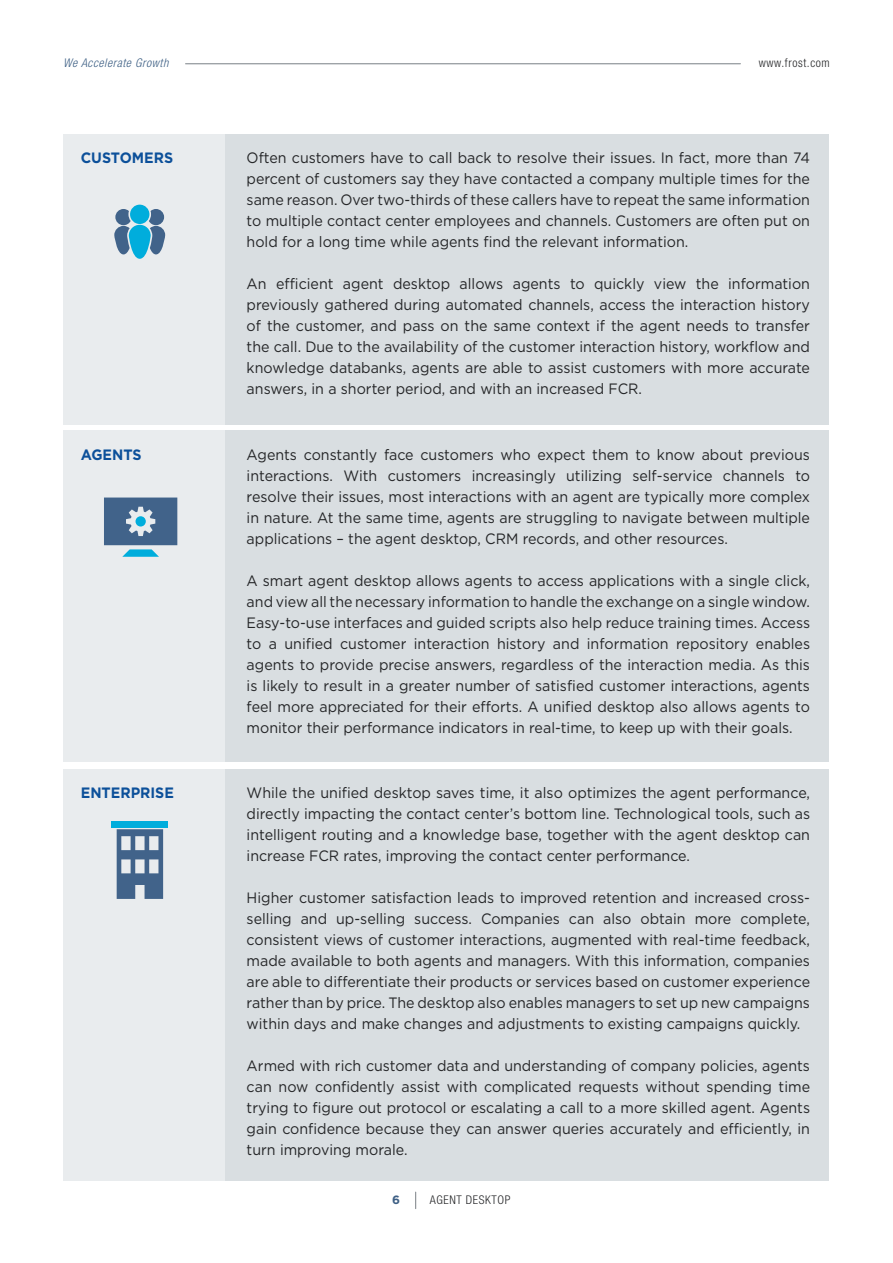
<style>
.page{position:relative;width:893px;height:1263px;background:#fff}
.page>*{position:absolute;margin:0;border:0;box-sizing:border-box;transform-origin:0 0}
.t1{font:15px/21px "Gotham";color:#242527;text-align:justify;scale:.95 1}
.t2{font:700 15px "Gotham";color:#0c509a;scale:.95 1}
.t3{font:300 condensed 12px "Helvetica Neue LT Std";letter-spacing:.05em;color:#242527}
.t4{font:italic 300 condensed 12px "Helvetica Neue LT Std";color:#3e6085}
.t5{font:700 12px "Gotham";color:#3e6085}
</style>
<div class="page">
<svg style="left:415px;top:1192px;width:1px;height:17px"></svg>
<hr style="left:186px;top:63px;width:554px;height:1px;background:#797f85">
<div style="left:64px;top:135px;width:765px;height:290px;background:#e9ecee"></div>
<div style="left:225px;top:135px;width:604px;height:290px;background:#d9dee1"></div>
<div style="left:64px;top:769px;width:765px;height:412px;background:#e9ecee"></div>
<div style="left:225px;top:769px;width:604px;height:412px;background:#d9dee1"></div>
<div style="left:64px;top:431px;width:765px;height:331px;background:#e9ecee"></div>
<div style="left:225px;top:431px;width:604px;height:331px;background:#d9dee1"></div>
<svg style="left:114px;top:209px;width:17px;height:45px"></svg>
<svg style="left:149px;top:209px;width:16px;height:45px"></svg>
<svg style="left:129px;top:225px;width:22px;height:34px"></svg>
<div style="left:130px;top:205px;width:19px;height:19px;background:#00addc;border-radius:50%"></div>
<svg style="left:104px;top:497px;width:73px;height:60px"></svg>
<svg style="left:117px;top:829px;width:46px;height:70px"></svg>
<div style="left:111px;top:821px;width:57px;height:7px;background:#00addc"></div>
<p class="t4" style="left:63px;top:56px;width:110px">We Accelerate Growth</p>
<p class="t3" style="left:759px;top:56px;width:72px">www.frost.com</p>
<p class="t2" style="left:81px;top:149px;width:99px">CUSTOMERS</p>
<p class="t1" style="left:247px;top:147px;width:595px">Often customers have to call back to resolve their issues. In fact, more than 74 percent of customers say they have contacted a company multiple times for the same reason. Over two-thirds of these callers have to repeat the same information to multiple contact center employees and channels. Customers are often put on hold for a long time while agents find the relevant information.</p>
<p class="t1" style="left:247px;top:273px;width:595px">An efficient agent desktop allows agents to quickly view the information previously gathered during automated channels, access the interaction history of the customer, and pass on the same context if the agent needs to transfer the call. Due to the availability of the customer interaction history, workflow and knowledge databanks, agents are able to assist customers with more accurate answers, in a shorter period, and with an increased FCR.</p>
<p class="t2" style="left:81px;top:446px;width:65px">AGENTS</p>
<p class="t1" style="left:247px;top:443px;width:595px">Agents constantly face customers who expect them to know about previous interactions. With customers increasingly utilizing self-service channels to resolve their issues, most interactions with an agent are typically more complex in nature. At the same time, agents are struggling to navigate between multiple applications – the agent desktop, CRM records, and other resources.</p>
<p class="t1" style="left:247px;top:569px;width:595px">A smart agent desktop allows agents to access applications with a single click, and view all the necessary information to handle the exchange on a single window.<br>Easy-to-use interfaces and guided scripts also help reduce training times. Access to a unified customer interaction history and information repository enables agents to provide precise answers, regardless of the interaction media. As this is likely to result in a greater number of satisfied customer interactions, agents feel more appreciated for their efforts. A unified desktop also allows agents to monitor their performance indicators in real-time, to keep up with their goals.</p>
<p class="t2" style="left:81px;top:784px;width:100px">ENTERPRISE</p>
<p class="t1" style="left:247px;top:782px;width:595px">While the unified desktop saves time, it also optimizes the agent performance, directly impacting the contact center’s bottom line. Technological tools, such as intelligent routing and a knowledge base, together with the agent desktop can increase FCR rates, improving the contact center performance.</p>
<p class="t1" style="left:247px;top:887px;width:595px">Higher customer satisfaction leads to improved retention and increased cross&shy;selling and up-selling success. Companies can also obtain more complete, consistent views of customer interactions, augmented with real-time feedback, made available to both agents and managers. With this information, companies are able to differentiate their products or services based on customer experience rather than by price. The desktop also enables managers to set up new campaigns within days and make changes and adjustments to existing campaigns quickly.</p>
<p class="t1" style="left:247px;top:1055px;width:595px">Armed with rich customer data and understanding of company policies, agents can now confidently assist with complicated requests without spending time trying to figure out protocol or escalating a call to a more skilled agent. Agents gain confidence because they can answer queries accurately and efficiently, in turn improving morale.</p>
<p class="t5" style="left:392px;top:1193px;width:9px">6</p>
<p class="t3" style="left:430px;top:1193px;width:82px">AGENT DESKTOP</p>
</div>
